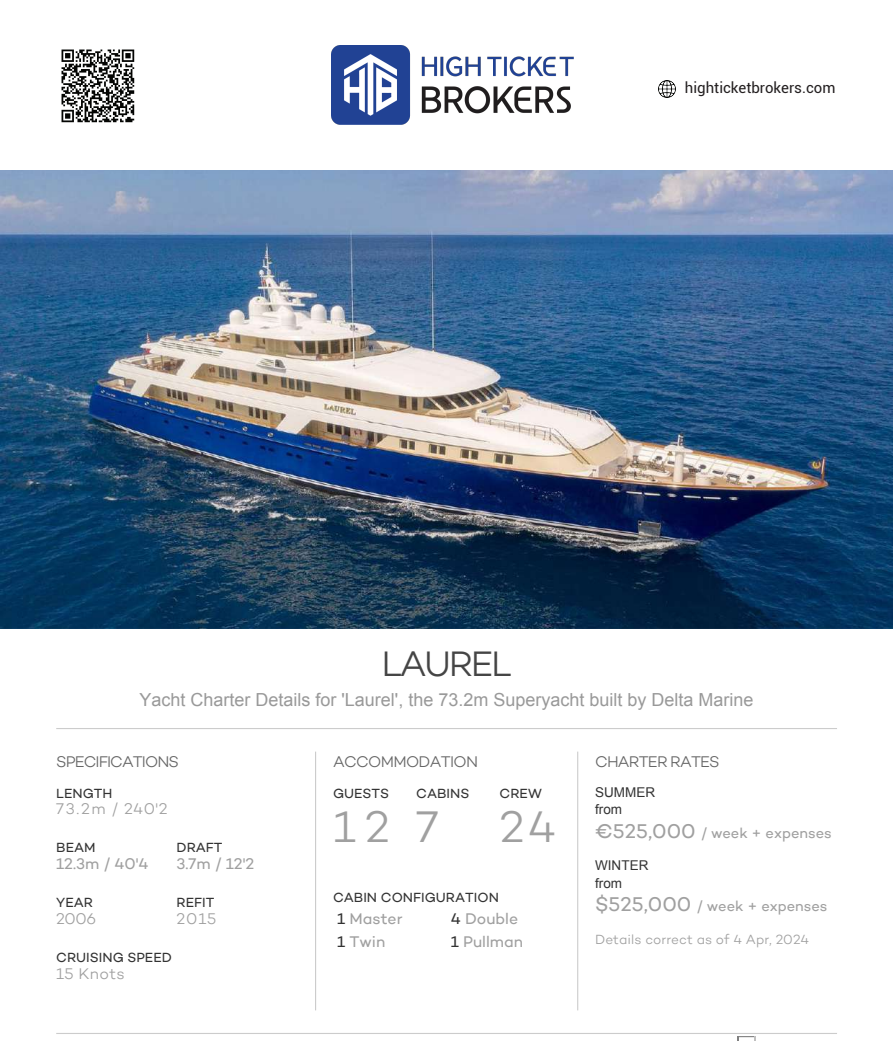
<style>
.page{position:relative;width:893px;height:1041px;background:#fff}
.page>*{position:absolute;margin:0;border:0;box-sizing:border-box;transform-origin:0 0}
.t1{font:300 45px "Campton";color:#a0a0a0}
.t2{font:300 36px "Campton";letter-spacing:-.065em;color:#454545}
.t3{font:18px "Arial";color:#999}
.t4{font:15.75px "Campton";color:#a0a0a0}
.t5{font:300 15.75px "Campton";letter-spacing:-.05em;color:#666}
.t6{font:300 15.75px "Campton";letter-spacing:.02em;color:#a0a0a0}
.t7{font:15px "Roboto";color:#231f20}
.t8{font:14.7px "Campton";color:#a0a0a0}
.t9{font:13.5px "Campton";color:#333}
.t10{font:300 13.5px "Campton";letter-spacing:.005em;color:#a0a0a0}
.t11{font:13.5px/17.1px "Arial";color:#333}
.s1{color:#333}
.s2{font-size:20.25px}
</style>
<div class="page">
<img style="left:0;top:170px;width:893px;height:459px">
<svg style="left:56px;top:728px;width:781px;height:1px"></svg>
<svg style="left:315px;top:752px;width:1px;height:258px"></svg>
<svg style="left:577px;top:752px;width:1px;height:258px"></svg>
<svg style="left:56px;top:1033px;width:781px;height:8px"></svg>
<img style="left:331px;top:45px;width:242px;height:79px">
<img style="left:659px;top:80px;width:17px;height:18px">
<img style="left:61px;top:49px;width:74px;height:74px">
<p class="t7" style="left:685px;top:78px;width:152px">highticketbrokers.com</p>
<h2 class="t2" style="left:381px;top:641px;width:132px">LAUREL</h2>
<h3 class="t3" style="left:140px;top:688px;width:616px">Yacht Charter Details for 'Laurel', the 73.2m Superyacht built by Delta Marine</h3>
<p class="t5" style="left:56px;top:751px;width:124px">SPECIFICATIONS</p>
<p class="t9" style="left:56px;top:784px;width:58px">LENGTH</p>
<p class="t6" style="left:56px;top:799px;width:113px">73.2m / 240'2</p>
<p class="t9" style="left:56px;top:839px;width:41px">BEAM</p>
<p class="t9" style="left:177px;top:839px;width:47px">DRAFT</p>
<p class="t4" style="left:56px;top:854px;width:94px">12.3m / 40'4</p>
<p class="t4" style="left:177px;top:854px;width:79px">3.7m / 12'2</p>
<p class="t9" style="left:56px;top:894px;width:38px">YEAR</p>
<p class="t9" style="left:177px;top:894px;width:39px">REFIT</p>
<p class="t6" style="left:56px;top:909px;width:41px">2006</p>
<p class="t6" style="left:177px;top:909px;width:41px">2015</p>
<p class="t9" style="left:56px;top:949px;width:117px">CRUISING SPEED</p>
<p class="t6" style="left:56px;top:964px;width:70px">15 Knots</p>
<p class="t5" style="left:333px;top:751px;width:147px">ACCOMMODATION</p>
<p class="t9" style="left:333px;top:784px;width:58px">GUESTS</p>
<p class="t9" style="left:416px;top:784px;width:55px">CABINS</p>
<p class="t9" style="left:500px;top:784px;width:44px">CREW</p>
<h1 class="t1" style="left:333px;top:799px;width:107px">12 7</h1>
<h1 class="t1" style="left:500px;top:799px;width:58px">24</h1>
<p class="t9" style="left:333px;top:889px;width:167px">CABIN CONFIGURATION</p>
<p class="t4" style="left:337px;top:909px;width:67px"><span class="s1">1</span> Master</p>
<p class="t4" style="left:451px;top:909px;width:69px"><span class="s1">4</span> Double</p>
<p class="t4" style="left:337px;top:932px;width:50px"><span class="s1">1</span> Twin</p>
<p class="t4" style="left:451px;top:932px;width:74px"><span class="s1">1</span> Pullman</p>
<p class="t5" style="left:595px;top:751px;width:126px">CHARTER RATES</p>
<p class="t11" style="left:595px;top:784px;width:61px">SUMMER from</p>
<p class="t8" style="left:595px;top:824px;width:238px"><span class="s2">€525,000</span> / week + expenses</p>
<p class="t11" style="left:595px;top:857px;width:55px">WINTER from</p>
<p class="t8" style="left:595px;top:897px;width:234px"><span class="s2">$525,000</span> / week + expenses</p>
<p class="t10" style="left:595px;top:931px;width:216px">Details correct as of 4 Apr, 2024</p>
</div>
